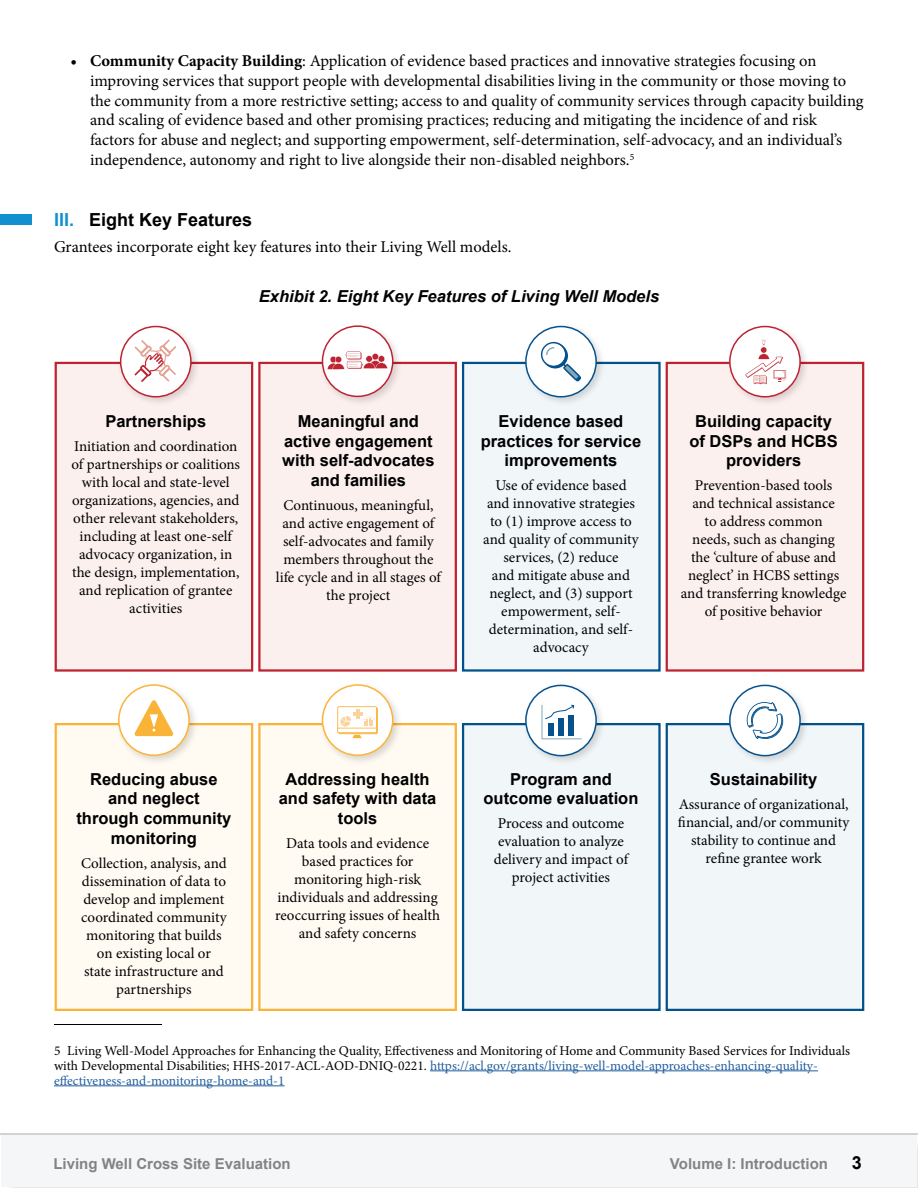
<style>
.page{position:relative;width:918px;height:1188px;background:#fff}
.page>*{position:absolute;margin:0;border:0;box-sizing:border-box;transform-origin:0 0}
.Section_Titles{font:700 18px "Arial";color:#000}
.Bullets{font:16.5px/19.8px "Minion Pro";color:#000}
.t1{font:700 16.5px/19.8px "Arial";color:#000;text-align:center}
.Section_Titles-2{font:16.5px "Minion Pro";color:#000}
.Exhibits{font:italic 700 16.5px "Arial";color:#000}
.t2{font:15px/18px "Minion Pro";color:#000;text-align:center}
.t3{font:700 15px "Arial";color:#828383}
.Footnote{font:13.5px/15px "Minion Pro";letter-spacing:-.005em;color:#000}
.s1{font-weight:700}
.s2{color:#128fcf}
.s3{color:#215e9e}
</style>
<div class="page">
<div style="left:3px;top:1137px;width:915px;height:51px;background:#f5f6f7"></div>
<div style="left:1px;top:1135px;width:915px;height:52px;background:#f5f6f7"></div>
<hr style="left:0;top:1133px;width:918px;height:2px;background:#c4c6c8">
<hr style="left:54px;top:1024px;width:108px;height:1px;background:#000">
<hr style="left:430px;top:1071px;width:388px;height:1px;background:#215e9e">
<hr style="left:54px;top:1086px;width:231px;height:1px;background:#215e9e">
<div style="left:55px;top:362px;width:198px;height:310px;background:#fcf0ef;border:2px solid #bd2330"></div>
<div style="left:55px;top:723px;width:198px;height:288px;background:#fffbf2;border:2px solid #f9b339"></div>
<div style="left:258px;top:362px;width:199px;height:310px;background:#fcf0ef;border:2px solid #bd2330"></div>
<div style="left:258px;top:723px;width:199px;height:288px;background:#fffbf2;border:2px solid #f9b339"></div>
<div style="left:462px;top:723px;width:199px;height:288px;background:#f1f6f8;border:2px solid #00518c"></div>
<div style="left:666px;top:362px;width:198px;height:310px;background:#fcf0ef;border:2px solid #bd2330"></div>
<div style="left:666px;top:723px;width:198px;height:288px;background:#f1f6f8;border:2px solid #00518c"></div>
<div style="left:462px;top:362px;width:199px;height:310px;background:#f1f6f8;border:2px solid #00518c"></div>
<div style="left:116px;top:322px;width:85px;height:85px;background:#000;opacity:.15"></div>
<div style="left:121px;top:327px;width:70px;height:70px;background:#fff;border-radius:50%"></div>
<div style="left:120px;top:326px;width:72px;height:72px;border:2px solid #bd2331;border-radius:50%"></div>
<svg style="left:134px;top:339px;width:43px;height:43px"></svg>
<div style="left:318px;top:322px;width:85px;height:84px;background:#000;opacity:.15"></div>
<div style="left:322px;top:326px;width:71px;height:70px;background:#fff;border-radius:50%"></div>
<div style="left:322px;top:325px;width:71px;height:72px;border:2px solid #bd2331;border-radius:50%"></div>
<svg style="left:328px;top:351px;width:60px;height:18px"></svg>
<div style="left:115px;top:681px;width:84px;height:84px;background:#000;opacity:.15"></div>
<div style="left:119px;top:685px;width:70px;height:70px;background:#fff;border-radius:50%"></div>
<div style="left:118px;top:684px;width:72px;height:72px;border:2px solid #fcb438;border-radius:50%"></div>
<svg style="left:134px;top:700px;width:40px;height:37px"></svg>
<div style="left:318px;top:681px;width:85px;height:84px;background:#000;opacity:.15"></div>
<div style="left:322px;top:685px;width:71px;height:70px;background:#fff;border-radius:50%"></div>
<div style="left:322px;top:684px;width:71px;height:72px;border:2px solid #fcb438;border-radius:50%"></div>
<svg style="left:337px;top:706px;width:41px;height:32px"></svg>
<div style="left:522px;top:681px;width:84px;height:85px;background:#000;opacity:.15"></div>
<div style="left:526px;top:685px;width:70px;height:71px;background:#fff;border-radius:50%"></div>
<div style="left:525px;top:685px;width:72px;height:71px;border:2px solid #07528d;border-radius:50%"></div>
<svg style="left:541px;top:704px;width:41px;height:36px"></svg>
<div style="left:726px;top:681px;width:84px;height:85px;background:#000;opacity:.15"></div>
<div style="left:730px;top:685px;width:70px;height:71px;background:#fff;border-radius:50%"></div>
<div style="left:729px;top:685px;width:72px;height:71px;border:2px solid #07528d;border-radius:50%"></div>
<svg style="left:746px;top:702px;width:38px;height:37px"></svg>
<div style="left:522px;top:322px;width:84px;height:85px;background:#000;opacity:.15"></div>
<div style="left:526px;top:327px;width:70px;height:70px;background:#fff;border-radius:50%"></div>
<div style="left:525px;top:326px;width:72px;height:72px;border:2px solid #07528d;border-radius:50%"></div>
<svg style="left:541px;top:342px;width:40px;height:39px"></svg>
<div style="left:726px;top:322px;width:84px;height:85px;background:#000;opacity:.15"></div>
<div style="left:730px;top:327px;width:70px;height:70px;background:#fff;border-radius:50%"></div>
<div style="left:729px;top:326px;width:72px;height:72px;border:2px solid #bd2331;border-radius:50%"></div>
<svg style="left:745px;top:339px;width:42px;height:45px"></svg>
<div style="left:0;top:215px;width:32px;height:10px;background:#128fcf"></div>
<p class="Bullets" style="left:90px;top:51px;width:775px;text-indent:-20px"><span class="s1">• Community Capacity Building</span>: Application of evidence based practices and innovative strategies focusing on improving services that support people with developmental disabilities living in the community or those moving to the community from a more restrictive setting; access to and quality of community services through capacity building and scaling of evidence based and other promising practices; reducing and mitigating the incidence of and risk factors for abuse and neglect; and supporting empowerment, self-determination, self-advocacy, and an individual’s independence, autonomy and right to live alongside their non-disabled neighbors.<sup>5</sup></p>
<h3 class="Section_Titles" style="left:54px;top:208px;width:200px"><span class="s2">III.</span> Eight Key Features</h3>
<h3 class="Section_Titles-2" style="left:54px;top:236px;width:459px">Grantees incorporate eight key features into their Living Well models.</h3>
<h4 class="Exhibits" style="left:259px;top:286px;width:402px">Exhibit 2. Eight Key Features of Living Well Models</h4>
<p class="t1" style="left:105px;top:412px;width:102px">Partnerships</p>
<p class="t2" style="left:71px;top:437px;width:170px">Initiation and coordination of partnerships or coalitions with local and state-level organizations, agencies, and other relevant stakeholders, including at least one-self advocacy organization, in the design, implementation, and replication of grantee activities</p>
<p class="t1" style="left:282px;top:412px;width:154px">Meaningful and active engagement with self-advocates and families</p>
<p class="t2" style="left:276px;top:496px;width:167px">Continuous, meaningful, and active engagement of self-advocates and family members throughout the life cycle and in all stages of the project</p>
<p class="t1" style="left:481px;top:412px;width:162px">Evidence based practices for service improvements</p>
<p class="t2" style="left:483px;top:477px;width:157px">Use of evidence based and innovative strategies to (1) improve access to and quality of community services, (2) reduce<br>and mitigate abuse and neglect, and (3) support empowerment, self&shy;determination, and self&shy;advocacy</p>
<p class="t1" style="left:689px;top:412px;width:150px">Building capacity of DSPs and HCBS providers</p>
<p class="t2" style="left:681px;top:477px;width:167px">Prevention-based tools<br>and technical assistance<br>to address common<br>needs, such as changing<br>the ‘culture of abuse and neglect’ in HCBS settings and transferring knowledge of positive behavior</p>
<p class="t1" style="left:76px;top:770px;width:156px">Reducing abuse and neglect through community monitoring</p>
<p class="t2" style="left:81px;top:854px;width:147px">Collection, analysis, and dissemination of data to develop and implement coordinated community monitoring that builds on existing local or<br>state infrastructure and partnerships</p>
<p class="t1" style="left:279px;top:770px;width:159px">Addressing health and safety with data tools</p>
<p class="t2" style="left:275px;top:835px;width:166px">Data tools and evidence based practices for monitoring high-risk individuals and addressing reoccurring issues of health and safety concerns</p>
<p class="t1" style="left:484px;top:770px;width:156px">Program and outcome evaluation</p>
<p class="t2" style="left:494px;top:815px;width:136px">Process and outcome evaluation to analyze delivery and impact of project activities</p>
<p class="t1" style="left:710px;top:770px;width:109px">Sustainability</p>
<p class="t2" style="left:678px;top:795px;width:173px">Assurance of organizational, financial, and/or community stability to continue and refine grantee work</p>
<p class="Footnote" style="left:54px;top:1043px;width:798px">5 Living Well-Model Approaches for Enhancing the Quality, Effectiveness and Monitoring of Home and Community Based Services for Individuals with Developmental Disabilities; HHS-2017-ACL-AOD-DNIQ-0221. <span class="s3">https://acl.gov/grants/living-well-model-approaches-enhancing-quality&shy;effectiveness-and-monitoring-home-and-1</span></p>
<p class="t3" style="left:53px;top:1154px;width:239px">Living Well Cross Site Evaluation</p>
<p class="t3" style="left:670px;top:1154px;width:160px">Volume I: Introduction</p>
<p class="Section_Titles" style="left:852px;top:1151px;width:12px">3</p>
</div>
